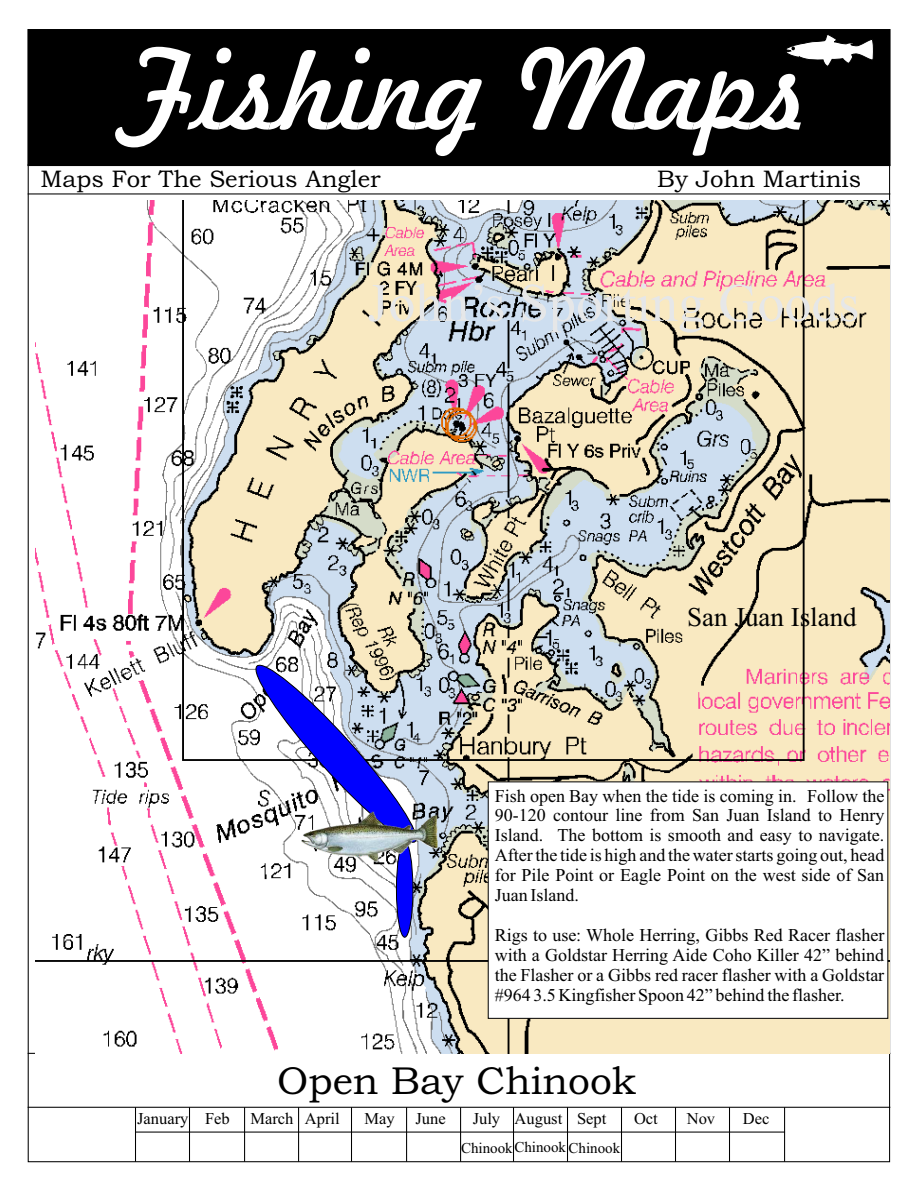
<style>
.page{position:relative;width:918px;height:1188px;background:#fff}
.page>*{position:absolute;margin:0;border:0;box-sizing:border-box;transform-origin:0 0}
.t1{font:108px "Freehand 521 BT Regular C";color:#fff}
.t2{font:54px "Times New Roman";color:#e6e7e8}
.t3{font:39px "Bookman Old Style";color:#000}
.t4{font:27px "Times New Roman";color:#000}
.t5{font:24px "Bookman Old Style";color:#000}
.t6{font:18px/20px "Times New Roman";color:#000;text-align:justify}
.t7{font:16.5px "Times New Roman";color:#000}
.t8{font:15px "Times New Roman";color:#000}
</style>
<div class="page">
<div style="left:27px;top:29px;width:864px;height:137px;background:#000"></div>
<hr style="left:28px;top:193px;width:862px;height:1px;background:#000">
<hr style="left:28px;top:1107px;width:862px;height:1px;background:#000">
<hr style="left:28px;top:1053px;width:862px;height:1px;background:#000">
<hr style="left:135px;top:1132px;width:650px;height:1px;background:#000">
<hr style="left:135px;top:1107px;width:1px;height:55px;background:#000">
<hr style="left:189px;top:1107px;width:1px;height:55px;background:#000">
<hr style="left:244px;top:1107px;width:1px;height:55px;background:#000">
<hr style="left:298px;top:1107px;width:1px;height:55px;background:#000">
<hr style="left:351px;top:1107px;width:1px;height:55px;background:#000">
<hr style="left:406px;top:1107px;width:1px;height:55px;background:#000">
<hr style="left:460px;top:1107px;width:1px;height:55px;background:#000">
<hr style="left:513px;top:1107px;width:1px;height:55px;background:#000">
<hr style="left:567px;top:1107px;width:1px;height:55px;background:#000">
<hr style="left:621px;top:1107px;width:1px;height:55px;background:#000">
<hr style="left:675px;top:1107px;width:1px;height:55px;background:#000">
<hr style="left:729px;top:1107px;width:1px;height:55px;background:#000">
<hr style="left:784px;top:1107px;width:1px;height:55px;background:#000">
<svg style="left:786px;top:34px;width:88px;height:33px"></svg>
<img style="left:35px;top:201px;width:855px;height:852px">
<svg style="left:250px;top:659px;width:172px;height:190px"></svg>
<div style="left:396px;top:842px;width:17px;height:95px;background:#00f;border:1px solid #000;border-radius:50%"></div>
<img style="left:295px;top:803px;width:150px;height:73px">
<img style="left:302px;top:812px;width:135px;height:50px">
<div style="left:488px;top:782px;width:400px;height:237px;background:#fff;border:1px solid #000"></div>
<h1 class="t1" style="left:122px;top:47px;width:689px">Fishing Maps</h1>
<h3 class="t5" style="left:40px;top:170px;width:342px">Maps For The Serious Angler</h3>
<h3 class="t5" style="left:657px;top:170px;width:205px">By John Martinis</h3>
<h2 class="t2" style="left:367px;top:283px;width:494px">John’s Sporting Goods</h2>
<h3 class="t4" style="left:687px;top:607px;width:171px">San Juan Island</h3>
<p class="t6" style="left:495px;top:787px;width:391px">Fish open Bay when the tide is coming in. Follow the 90-120 contour line from San Juan Island to Henry Island. The bottom is smooth and easy to navigate.<br>After the tide is high and the water starts going out, head for Pile Point or Eagle Point on the west side of San Juan Island.</p>
<p class="t6" style="left:495px;top:927px;width:391px">Rigs to use: Whole Herring, Gibbs Red Racer flasher with a Goldstar Herring Aide Coho Killer 42” behind the Flasher or a Gibbs red racer flasher with a Goldstar #964 3.5 Kingfisher Spoon 42” behind the flasher.</p>
<h3 class="t3" style="left:277px;top:1066px;width:360px">Open Bay Chinook</h3>
<p class="t8" style="left:461px;top:1142px;width:161px">ChinookChinook Chinook</p>
<p class="t7" style="left:137px;top:1113px;width:94px">January Feb</p>
<p class="t7" style="left:250px;top:1113px;width:91px">March April</p>
<p class="t7" style="left:365px;top:1113px;width:32px">May</p>
<p class="t7" style="left:415px;top:1113px;width:32px">June</p>
<p class="t7" style="left:473px;top:1113px;width:135px">July August Sept</p>
<p class="t7" style="left:634px;top:1113px;width:25px">Oct</p>
<p class="t7" style="left:687px;top:1113px;width:30px">Nov</p>
<p class="t7" style="left:743px;top:1113px;width:28px">Dec</p>
</div>
